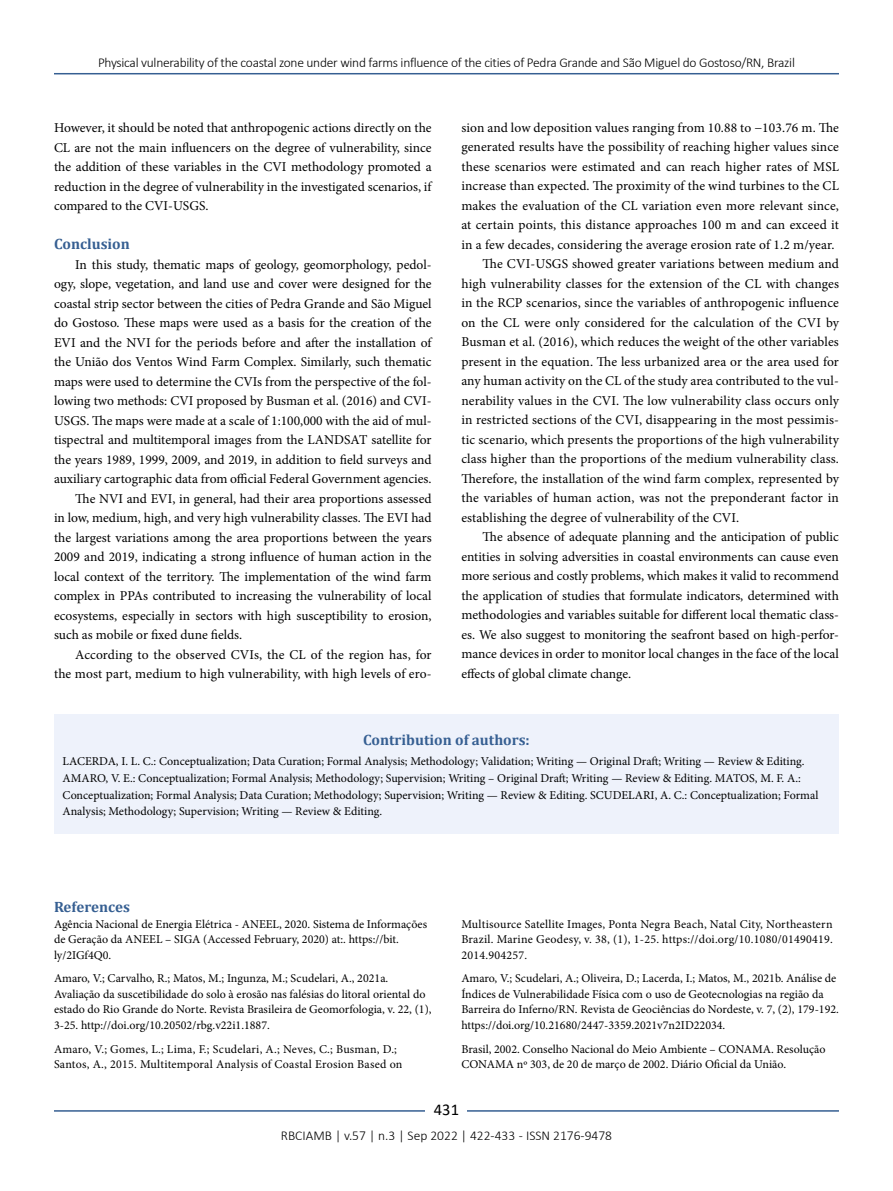
<style>
.page{position:relative;width:893px;height:1191px;background:#fff}
.page>*{position:absolute;margin:0;border:0;box-sizing:border-box;transform-origin:0 0}
.t1{font:16.5px "Calibri";color:#000}
.t2{font:700 15px "Cambria";color:#365f92}
.t3{font:13.5px/19.5px "Minion Pro";color:#000;text-align:justify}
.t4{font:300 13.5px "Calibri";letter-spacing:-.02em;color:#000}
.t5{font:300 13.5px "Calibri";color:#000}
.t6{font:12px/15.5px "Minion Pro";color:#000}
.t7{font:12px/15.5px "Minion Pro";letter-spacing:.02em;color:#000}
</style>
<div class="page">
<hr style="left:54px;top:73px;width:785px;height:1px;background:#365f92">
<hr style="left:54px;top:1110px;width:785px;height:1px;background:#365f92">
<div style="left:426px;top:1096px;width:41px;height:26px;background:#fff"></div>
<div style="left:54px;top:714px;width:785px;height:119px;background:#eef2fb"></div>
<p class="t4" style="left:98px;top:54px;width:698px">Physical vulnerability of the coastal zone under wind farms influence of the cities of Pedra Grande and São Miguel do Gostoso/RN, Brazil</p>
<p class="t3" style="left:54px;top:118px;width:379px">However, it should be noted that anthropogenic actions directly on the CL are not the main influencers on the degree of vulnerability, since the addition of these variables in the CVI methodology promoted a reduction in the degree of vulnerability in the investigated scenarios, if compared to the CVI-USGS.</p>
<p class="t2" style="left:54px;top:233px;width:77px">Conclusion</p>
<p class="t3" style="left:75px;top:255px;width:358px">In this study, thematic maps of geology, geomorphology, pedol-</p>
<p class="t3" style="left:54px;top:274px;width:379px">ogy, slope, vegetation, and land use and cover were designed for the</p>
<p class="t3" style="left:54px;top:293px;width:379px">coastal strip sector between the cities of Pedra Grande and São Miguel</p>
<p class="t3" style="left:54px;top:313px;width:379px">do Gostoso. These maps were used as a basis for the creation of the</p>
<p class="t3" style="left:54px;top:332px;width:379px">EVI and the NVI for the periods before and after the installation of</p>
<p class="t3" style="left:54px;top:352px;width:379px">the União dos Ventos Wind Farm Complex. Similarly, such thematic</p>
<p class="t3" style="left:54px;top:371px;width:379px">maps were used to determine the CVIs from the perspective of the fol-</p>
<p class="t3" style="left:54px;top:391px;width:379px">lowing two methods: CVI proposed by Busman et al. (2016) and CVI-</p>
<p class="t3" style="left:54px;top:410px;width:379px">USGS. The maps were made at a scale of 1:100,000 with the aid of mul-</p>
<p class="t3" style="left:54px;top:430px;width:379px">tispectral and multitemporal images from the LANDSAT satellite for</p>
<p class="t3" style="left:54px;top:449px;width:379px">the years 1989, 1999, 2009, and 2019, in addition to field surveys and</p>
<p class="t3" style="left:54px;top:469px;width:379px">auxiliary cartographic data from official Federal Government agencies.</p>
<p class="t3" style="left:75px;top:488px;width:358px">The NVI and EVI, in general, had their area proportions assessed</p>
<p class="t3" style="left:54px;top:508px;width:379px">in low, medium, high, and very high vulnerability classes. The EVI had</p>
<p class="t3" style="left:54px;top:527px;width:379px">the largest variations among the area proportions between the years</p>
<p class="t3" style="left:54px;top:547px;width:379px">2009 and 2019, indicating a strong influence of human action in the</p>
<p class="t3" style="left:54px;top:566px;width:379px">local context of the territory. The implementation of the wind farm</p>
<p class="t3" style="left:54px;top:586px;width:379px">complex in PPAs contributed to increasing the vulnerability of local</p>
<p class="t3" style="left:54px;top:605px;width:379px">ecosystems, especially in sectors with high susceptibility to erosion,</p>
<p class="t3" style="left:54px;top:625px;width:190px">such as mobile or fixed dune fields.</p>
<p class="t3" style="left:75px;top:644px;width:358px">According to the observed CVIs, the CL of the region has, for</p>
<p class="t3" style="left:54px;top:664px;width:379px">the most part, medium to high vulnerability, with high levels of ero-</p>
<p class="t3" style="left:461px;top:118px;width:379px">sion and low deposition values ranging from 10.88 to −103.76 m. The</p>
<p class="t3" style="left:461px;top:137px;width:379px">generated results have the possibility of reaching higher values since</p>
<p class="t3" style="left:461px;top:157px;width:379px">these scenarios were estimated and can reach higher rates of MSL</p>
<p class="t3" style="left:461px;top:176px;width:379px">increase than expected. The proximity of the wind turbines to the CL</p>
<p class="t3" style="left:461px;top:196px;width:379px">makes the evaluation of the CL variation even more relevant since,</p>
<p class="t3" style="left:461px;top:215px;width:379px">at certain points, this distance approaches 100 m and can exceed it</p>
<p class="t3" style="left:461px;top:235px;width:375px">in a few decades, considering the average erosion rate of 1.2 m/year.</p>
<p class="t3" style="left:483px;top:254px;width:358px">The CVI-USGS showed greater variations between medium and</p>
<p class="t3" style="left:461px;top:274px;width:379px">high vulnerability classes for the extension of the CL with changes</p>
<p class="t3" style="left:461px;top:293px;width:379px">in the RCP scenarios, since the variables of anthropogenic influence</p>
<p class="t3" style="left:461px;top:313px;width:379px">on the CL were only considered for the calculation of the CVI by</p>
<p class="t3" style="left:461px;top:332px;width:379px">Busman et al. (2016), which reduces the weight of the other variables</p>
<p class="t3" style="left:461px;top:352px;width:379px">present in the equation. The less urbanized area or the area used for</p>
<p class="t3" style="left:461px;top:371px;width:379px">any human activity on the CL of the study area contributed to the vul-</p>
<p class="t3" style="left:461px;top:391px;width:379px">nerability values in the CVI. The low vulnerability class occurs only</p>
<p class="t3" style="left:461px;top:410px;width:379px">in restricted sections of the CVI, disappearing in the most pessimis-</p>
<p class="t3" style="left:461px;top:430px;width:379px">tic scenario, which presents the proportions of the high vulnerability</p>
<p class="t3" style="left:461px;top:449px;width:379px">class higher than the proportions of the medium vulnerability class.</p>
<p class="t3" style="left:461px;top:469px;width:379px">Therefore, the installation of the wind farm complex, represented by</p>
<p class="t3" style="left:461px;top:488px;width:379px">the variables of human action, was not the preponderant factor in</p>
<p class="t3" style="left:461px;top:508px;width:279px">establishing the degree of vulnerability of the CVI.</p>
<p class="t3" style="left:483px;top:527px;width:358px">The absence of adequate planning and the anticipation of public</p>
<p class="t3" style="left:461px;top:547px;width:379px">entities in solving adversities in coastal environments can cause even</p>
<p class="t3" style="left:461px;top:566px;width:379px">more serious and costly problems, which makes it valid to recommend</p>
<p class="t3" style="left:461px;top:586px;width:379px">the application of studies that formulate indicators, determined with</p>
<p class="t3" style="left:461px;top:605px;width:379px">methodologies and variables suitable for different local thematic class-</p>
<p class="t3" style="left:461px;top:625px;width:379px">es. We also suggest to monitoring the seafront based on high-perfor-</p>
<p class="t3" style="left:461px;top:644px;width:379px">mance devices in order to monitor local changes in the face of the local</p>
<p class="t3" style="left:461px;top:664px;width:171px">effects of global climate change.</p>
<p class="t2" style="left:363px;top:729px;width:168px">Contribution of authors:</p>
<p class="t6" style="left:63px;top:753px;width:757px;line-height:16.5px">LACERDA, I. L. C.: Conceptualization; Data Curation; Formal Analysis; Methodology; Validation; Writing — Original Draft; Writing — Review &amp; Editing.<br>AMARO, V. E.: Conceptualization; Formal Analysis; Methodology; Supervision; Writing – Original Draft; Writing — Review &amp; Editing. MATOS, M. F. A.:<br>Conceptualization; Formal Analysis; Data Curation; Methodology; Supervision; Writing — Review &amp; Editing. SCUDELARI, A. C.: Conceptualization; Formal Analysis; Methodology; Supervision; Writing — Review &amp; Editing.</p>
<p class="t2" style="left:54px;top:896px;width:77px">References</p>
<p class="t6" style="left:54px;top:916px;width:375px">Agência Nacional de Energia Elétrica - ANEEL, 2020. Sistema de Informações de Geração da ANEEL – SIGA (Accessed February, 2020) at:. https://bit. ly/2IGf4Q0.</p>
<p class="t6" style="left:54px;top:971px;width:379px">Amaro, V.; Carvalho, R.; Matos, M.; Ingunza, M.; Scudelari, A., 2021a.<br>Avaliação da suscetibilidade do solo à erosão nas falésias do litoral oriental do estado do Rio Grande do Norte. Revista Brasileira de Geomorfologia, v. 22, (1), 3-25. http://doi.org/10.20502/rbg.v22i1.1887.</p>
<p class="t7" style="left:54px;top:1041px;width:350px">Amaro, V.; Gomes, L.; Lima, F.; Scudelari, A.; Neves, C.; Busman, D.;<br>Santos, A., 2015. Multitemporal Analysis of Coastal Erosion Based on</p>
<p class="t6" style="left:461px;top:916px;width:373px;text-align:justify">Multisource Satellite Images, Ponta Negra Beach, Natal City, Northeastern Brazil. Marine Geodesy, v. 38, (1), 1-25. https://doi.org/10.1080/01490419.<br>2014.904257.</p>
<p class="t6" style="left:461px;top:971px;width:379px">Amaro, V.; Scudelari, A.; Oliveira, D.; Lacerda, I.; Matos, M., 2021b. Análise de Índices de Vulnerabilidade Física com o uso de Geotecnologias na região da Barreira do Inferno/RN. Revista de Geociências do Nordeste, v. 7, (2), 179-192. https://doi.org/10.21680/2447-3359.2021v7n2ID22034.</p>
<p class="t6" style="left:461px;top:1041px;width:366px">Brasil, 2002. Conselho Nacional do Meio Ambiente – CONAMA. Resolução<br>CONAMA nº 303, de 20 de março de 2002. Diário Oficial da União.</p>
<p class="t1" style="left:434px;top:1098px;width:27px">431</p>
<p class="t5" style="left:281px;top:1126px;width:333px">RBCIAMB | v.57 | n.3 | Sep 2022 | 422-433 - ISSN 2176-9478</p>
</div>
